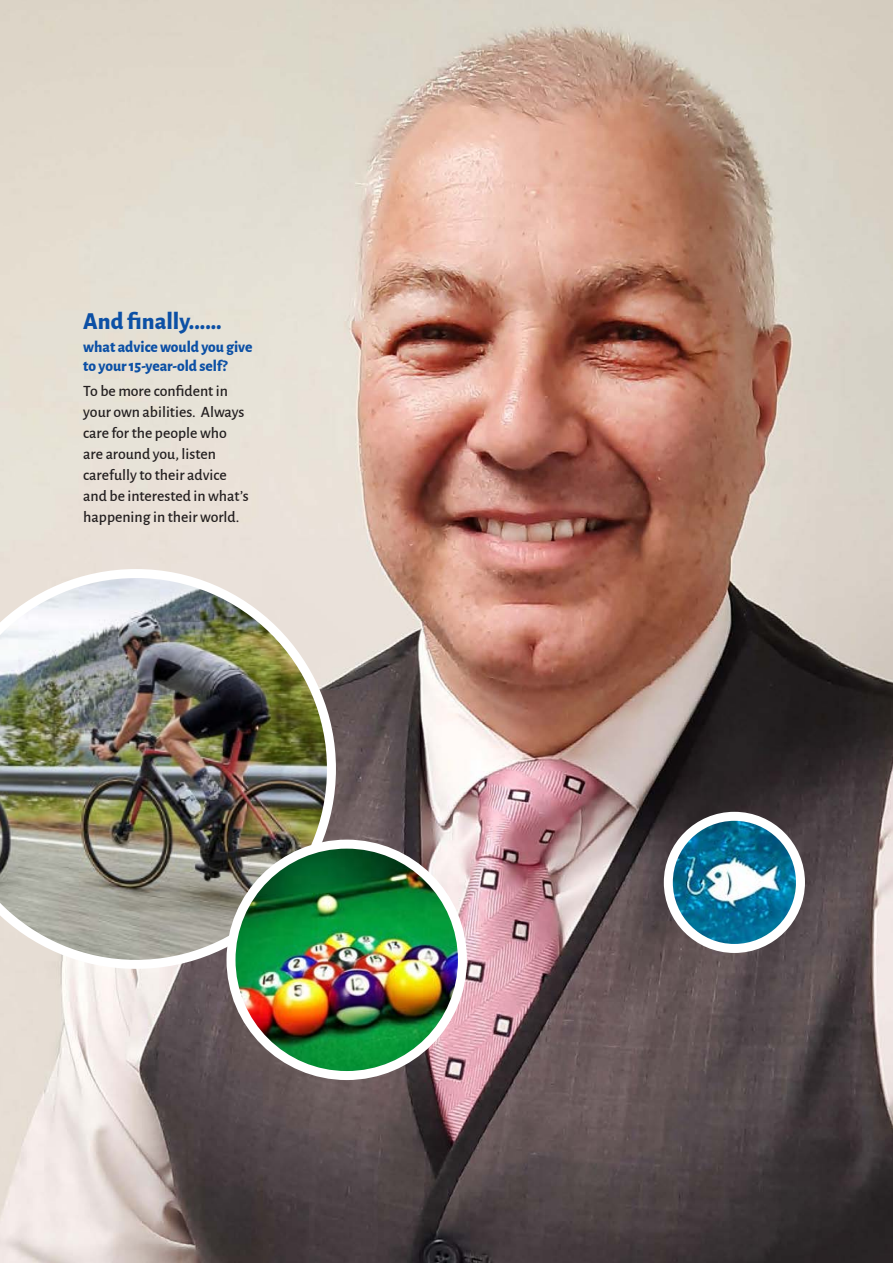
<style>
.page{position:relative;width:893px;height:1263px;background:#fff}
.page>*{position:absolute;margin:0;border:0;box-sizing:border-box;transform-origin:0 0}
.Question_Text{font:800 24px "Alegreya Sans";color:#0c50a5}
.PSC_Body-No_Orphans{font:500 15.75px/21px "Alegreya Sans";color:#231f20}
.Question_Text-2{font:800 15.75px/18.8px "Alegreya Sans";color:#0c50a5}
</style>
<div class="page">
<img style="left:0;top:0;width:893px;height:1263px">
<img style="left:0;top:569px;width:336px;height:400px">
<img style="left:231px;top:844px;width:231px;height:231px;border-radius:116px">
<div style="left:226px;top:840px;width:241px;height:240px;border:9px solid #fff;border-radius:50%"></div>
<img style="left:668px;top:816px;width:132px;height:132px;border-radius:66px">
<div style="left:664px;top:812px;width:141px;height:141px;border:9px solid #fff;border-radius:50%"></div>
<p class="Question_Text" style="left:83px;top:303px;width:140px">And finally......</p>
<p class="Question_Text-2" style="left:83px;top:336px;width:171px">what advice would you give to your 15-year-old self?</p>
<p class="PSC_Body-No_Orphans" style="left:83px;top:379px;width:167px">To be more confident in your own abilities. Always care for the people who are around you, listen carefully to their advice and be interested in what’s happening in their world.</p>
</div>
